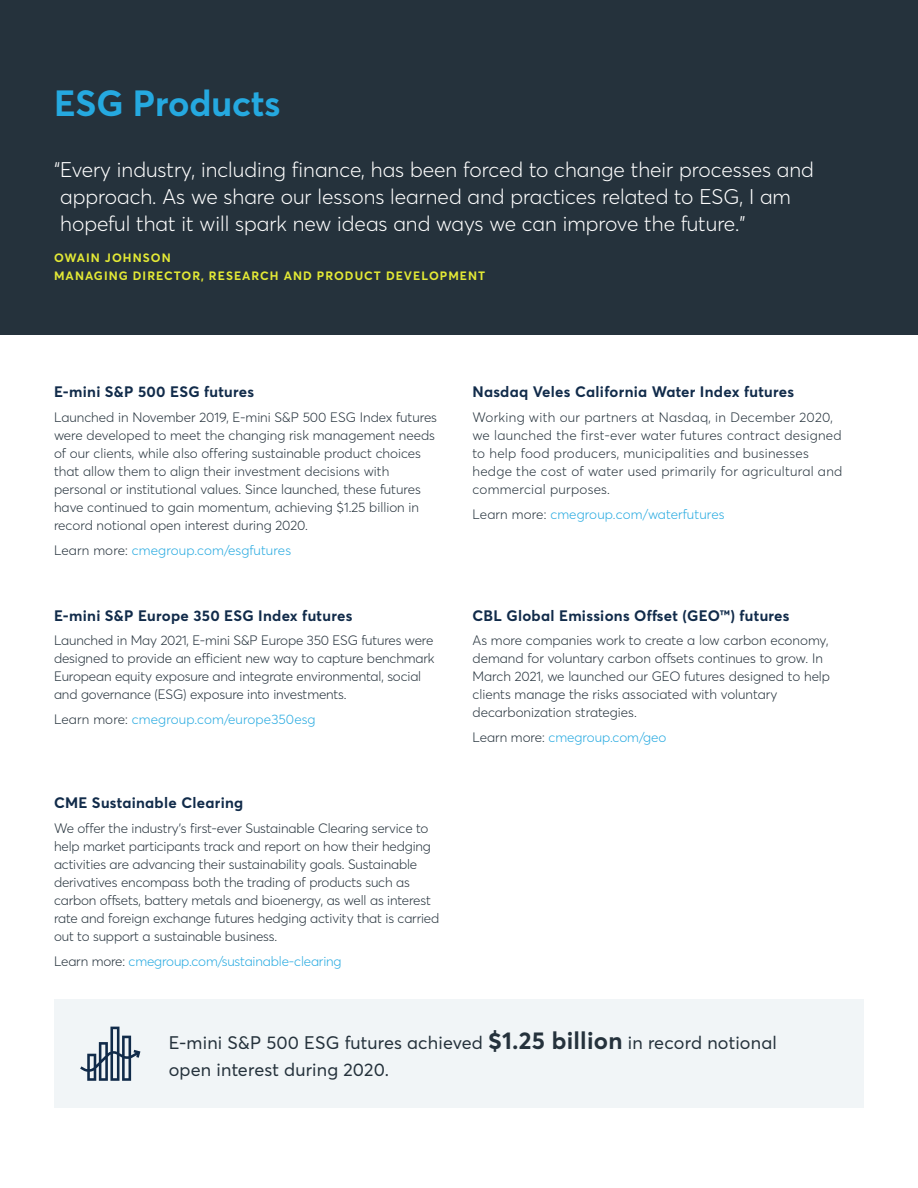
<style>
.page{position:relative;width:918px;height:1188px;background:#fff}
.page>*{position:absolute;margin:0;border:0;box-sizing:border-box;transform-origin:0 0}
.t1{font:700 36px "Averta";color:#25a9e0}
.t2{font:300 21px/27px "Averta";color:#fff}
.t3{font:18px/27px "Averta";letter-spacing:.01em;color:#25323c}
.t4{font:700 15px "Averta";letter-spacing:.02em;color:#112b4a}
.t5{font:300 13.5px/18px "Averta";color:#25323c}
.t6{font:300 13.5px/18px "Averta";letter-spacing:.02em;color:#25323c}
.t7{font:300 13.5px "Averta";color:#25a9e0}
.t8{font:700 12px/18px "Averta";letter-spacing:.085em;color:#e3e935}
.s1{color:#25323c}
.s2{font-weight:700;font-size:24px}
</style>
<div class="page">
<div style="left:0;top:0;width:918px;height:334px;background:#25323c"></div>
<div style="left:54px;top:999px;width:810px;height:109px;background:#f1f5f7"></div>
<svg style="left:80px;top:1027px;width:60px;height:54px"></svg>
<h1 class="t1" style="left:54px;top:78px;width:228px">ESG Products</h1>
<h2 class="t2" style="left:54px;top:155px;width:762px">“Every industry, including finance, has been forced to change their processes and approach. As we share our lessons learned and practices related to ESG, I am hopeful that it will spark new ideas and ways we can improve the future.”</h2>
<p class="t8" style="left:54px;top:249px;width:433px">OWAIN JOHNSON<br>MANAGING DIRECTOR, RESEARCH AND PRODUCT DEVELOPMENT</p>
<p class="t4" style="left:54px;top:381px;width:202px">E-mini S&amp;P 500 ESG futures</p>
<p class="t5" style="left:54px;top:408px;width:385px">Launched in November 2019, E-mini S&amp;P 500 ESG Index futures were developed to meet the changing risk management needs of our clients, while also offering sustainable product choices that allow them to align their investment decisions with personal or institutional values. Since launched, these futures have continued to gain momentum, achieving $1.25 billion in record notional open interest during 2020.</p>
<p class="t7" style="left:54px;top:541px;width:239px"><span class="s1">Learn more:</span> cmegroup.com/esgfutures</p>
<p class="t4" style="left:54px;top:605px;width:300px">E-mini S&amp;P Europe 350 ESG Index futures</p>
<p class="t5" style="left:54px;top:631px;width:382px">Launched in May 2021, E-mini S&amp;P Europe 350 ESG futures were designed to provide an efficient new way to capture benchmark European equity exposure and integrate environmental, social and governance (ESG) exposure into investments.</p>
<p class="t7" style="left:54px;top:710px;width:263px"><span class="s1">Learn more:</span> cmegroup.com/europe350esg</p>
<p class="t4" style="left:54px;top:792px;width:191px">CME Sustainable Clearing</p>
<p class="t5" style="left:54px;top:819px;width:387px">We offer the industry’s first-ever Sustainable Clearing service to help market participants track and report on how their hedging activities are advancing their sustainability goals. Sustainable derivatives encompass both the trading of products such as carbon offsets, battery metals and bioenergy, as well as interest rate and foreign exchange futures hedging activity that is carried out to support a sustainable business.</p>
<p class="t7" style="left:54px;top:952px;width:289px"><span class="s1">Learn more:</span> cmegroup.com/sustainable-clearing</p>
<p class="t4" style="left:472px;top:381px;width:323px">Nasdaq Veles California Water Index futures</p>
<p class="t6" style="left:472px;top:408px;width:371px">Working with our partners at Nasdaq, in December 2020, we launched the first-ever water futures contract designed to help food producers, municipalities and businesses hedge the cost of water used primarily for agricultural and commercial purposes.</p>
<p class="t7" style="left:472px;top:505px;width:254px"><span class="s1">Learn more:</span> cmegroup.com/waterfutures</p>
<p class="t4" style="left:472px;top:605px;width:319px">CBL Global Emissions Offset (GEO™) futures</p>
<p class="t5" style="left:472px;top:631px;width:359px">As more companies work to create a low carbon economy, demand for voluntary carbon offsets continues to grow. In March 2021, we launched our GEO futures designed to help clients manage the risks associated with voluntary decarbonization strategies.</p>
<p class="t7" style="left:472px;top:728px;width:195px"><span class="s1">Learn more:</span> cmegroup.com/geo</p>
<h3 class="t3" style="left:169px;top:1029px;width:610px">E-mini S&amp;P 500 ESG futures achieved <span class="s2">$1.25 billion</span> in record notional open interest during 2020.</h3>
</div>
